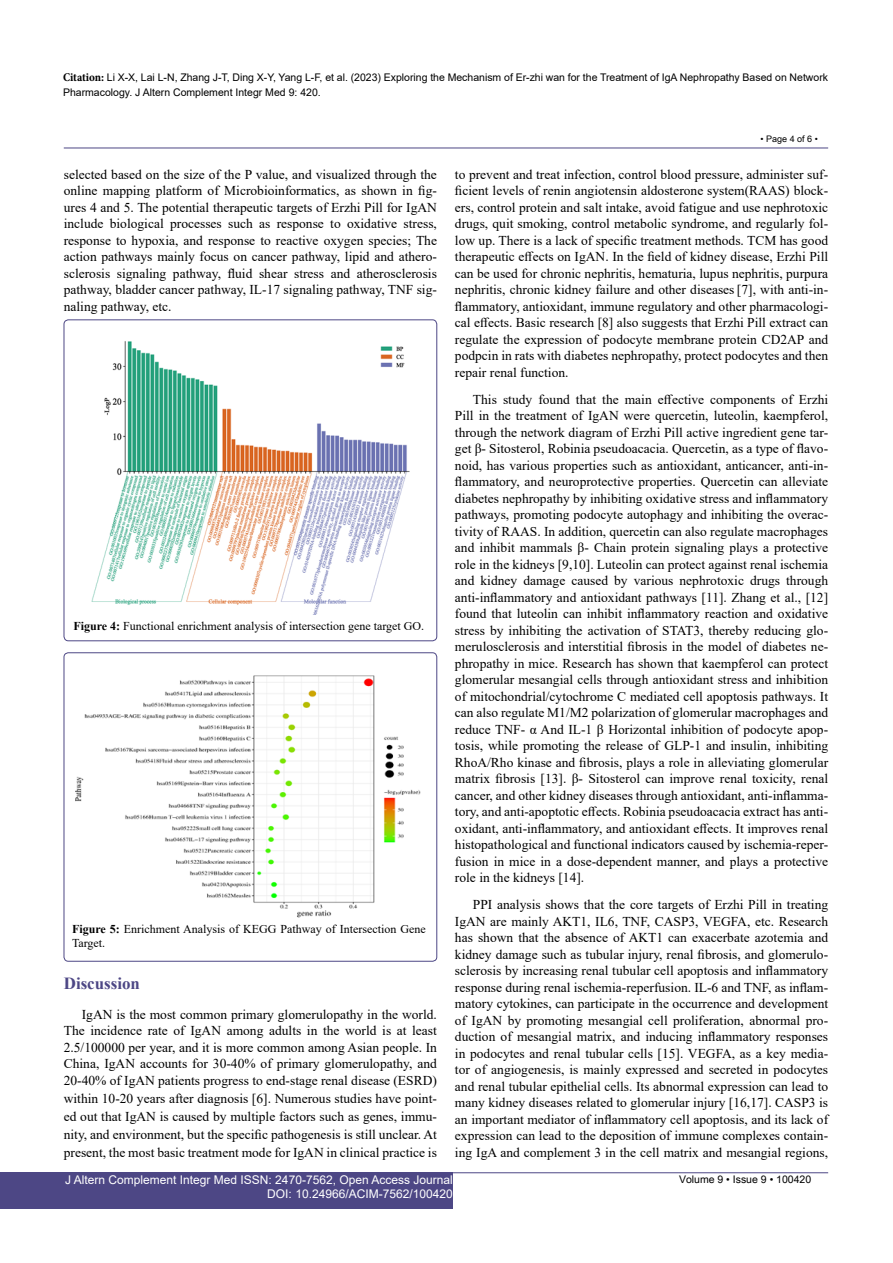
<style>
.page{position:relative;width:893px;height:1263px;background:#fff}
.page>*{position:absolute;margin:0;border:0;box-sizing:border-box;transform-origin:0 0}
.t1{font:700 16.95px "Times New Roman";color:#4d4785}
.t2{font:13.5px/16.5px "Times New Roman";color:#000;text-align:justify}
.t3{font:12px/13.5px "Times New Roman";color:#000}
.t4{font:12px/14.2px "Arial";color:#fff;text-align:right}
.t5{font:10.5px/15px "Arial";color:#000}
.t6{font:10.5px "Arial Unicode MS";color:#000}
.t7{font:9px "Arial Unicode MS";color:#000}
.s1{font-family:"Minion Pro";font-weight:700;font-stretch:condensed;font-size:12px}
.s2{font-weight:700}
</style>
<div class="page">
<hr style="left:64px;top:148px;width:764px;height:1px;background:#4d4785">
<hr style="left:64px;top:1172px;width:764px;height:1px;background:#4d4785">
<div style="left:0;top:1172px;width:453px;height:37px;background:#4d4785"></div>
<div style="left:64px;top:320px;width:373px;height:321px;border:1px solid #4d4785;border-radius:4px"></div>
<img style="left:91px;top:341px;width:319px;height:273px">
<div style="left:64px;top:653px;width:373px;height:308px;border:1px solid #4d4785;border-radius:4px"></div>
<img style="left:75px;top:675px;width:346px;height:243px">
<p class="t5" style="left:63px;top:69px;width:767px"><span class="s1">Citation:</span> Li X-X, Lai L-N, Zhang J-T, Ding X-Y, Yang L-F, et al. (2023) Exploring the Mechanism of Er-zhi wan for the Treatment of IgA Nephropathy Based on Network<br>Pharmacology. J Altern Complement Integr Med 9: 420.</p>
<p class="t7" style="left:760px;top:132px;width:59px">• Page 4 of 6 •</p>
<p class="t2" style="left:64px;top:166px;width:375px">selected based on the size of the P value, and visualized through the online mapping platform of Microbioinformatics, as shown in fig&shy;ures 4 and 5. The potential therapeutic targets of Erzhi Pill for IgAN include biological processes such as response to oxidative stress, response to hypoxia, and response to reactive oxygen species; The action pathways mainly focus on cancer pathway, lipid and athero&shy;sclerosis signaling pathway, fluid shear stress and atherosclerosis pathway, bladder cancer pathway, IL-17 signaling pathway, TNF sig&shy;naling pathway, etc.</p>
<p class="t3" style="left:73px;top:619px;width:352px"><span class="s2">Figure 4:</span> Functional enrichment analysis of intersection gene target GO.</p>
<p class="t3" style="left:72px;top:922px;width:355px"><span class="s2">Figure 5:</span> Enrichment Analysis of KEGG Pathway of Intersection Gene<br>Target.</p>
<p class="t1" style="left:64px;top:971px;width:78px">Discussion</p>
<p class="t2" style="left:64px;top:1006px;width:375px;text-indent:18px">IgAN is the most common primary glomerulopathy in the world.<br>The incidence rate of IgAN among adults in the world is at least 2.5/100000 per year, and it is more common among Asian people. In China, IgAN accounts for 30-40% of primary glomerulopathy, and 20-40% of IgAN patients progress to end-stage renal disease (ESRD)</p>
<p class="t2" style="left:64px;top:1089px;width:375px;line-height:18px">within 10-20 years after diagnosis [6]. Numerous studies have point&shy;ed out that IgAN is caused by multiple factors such as genes, immu&shy;nity, and environment, but the specific pathogenesis is still unclear. At present, the most basic treatment mode for IgAN in clinical practice is</p>
<p class="t2" style="left:455px;top:166px;width:375px">to prevent and treat infection, control blood pressure, administer suf&shy;ficient levels of renin angiotensin aldosterone system(RAAS) block&shy;ers, control protein and salt intake, avoid fatigue and use nephrotoxic drugs, quit smoking, control metabolic syndrome, and regularly fol&shy;low up. There is a lack of specific treatment methods. TCM has good therapeutic effects on IgAN. In the field of kidney disease, Erzhi Pill can be used for chronic nephritis, hematuria, lupus nephritis, purpura nephritis, chronic kidney failure and other diseases [7], with anti-in&shy;flammatory, antioxidant, immune regulatory and other pharmacologi&shy;cal effects. Basic research [8] also suggests that Erzhi Pill extract can regulate the expression of podocyte membrane protein CD2AP and podpcin in rats with diabetes nephropathy, protect podocytes and then repair renal function.</p>
<p class="t2" style="left:455px;top:391px;width:375px;text-indent:18px">This study found that the main effective components of Erzhi Pill in the treatment of IgAN were quercetin, luteolin, kaempferol, through the network diagram of Erzhi Pill active ingredient gene tar&shy;get β- Sitosterol, Robinia pseudoacacia. Quercetin, as a type of flavo&shy;noid, has various properties such as antioxidant, anticancer, anti-in&shy;flammatory, and neuroprotective properties. Quercetin can alleviate diabetes nephropathy by inhibiting oxidative stress and inflammatory pathways, promoting podocyte autophagy and inhibiting the overac&shy;tivity of RAAS. In addition, quercetin can also regulate macrophages and inhibit mammals β- Chain protein signaling plays a protective role in the kidneys [9,10]. Luteolin can protect against renal ischemia and kidney damage caused by various nephrotoxic drugs through anti-inflammatory and antioxidant pathways [11]. Zhang et al., [12] found that luteolin can inhibit inflammatory reaction and oxidative stress by inhibiting the activation of STAT3, thereby reducing glo&shy;merulosclerosis and interstitial fibrosis in the model of diabetes ne&shy;phropathy in mice. Research has shown that kaempferol can protect glomerular mesangial cells through antioxidant stress and inhibition of mitochondrial/cytochrome C mediated cell apoptosis pathways. It can also regulate M1/M2 polarization of glomerular macrophages and reduce TNF- α And IL-1 β Horizontal inhibition of podocyte apop&shy;tosis, while promoting the release of GLP-1 and insulin, inhibiting RhoA/Rho kinase and fibrosis, plays a role in alleviating glomerular matrix fibrosis [13]. β- Sitosterol can improve renal toxicity, renal cancer, and other kidney diseases through antioxidant, anti-inflamma&shy;tory, and anti-apoptotic effects. Robinia pseudoacacia extract has anti&shy;oxidant, anti-inflammatory, and antioxidant effects. It improves renal histopathological and functional indicators caused by ischemia-reper&shy;fusion in mice in a dose-dependent manner, and plays a protective role in the kidneys [14].</p>
<p class="t2" style="left:455px;top:896px;width:375px;text-indent:18px">PPI analysis shows that the core targets of Erzhi Pill in treating IgAN are mainly AKT1, IL6, TNF, CASP3, VEGFA, etc. Research has shown that the absence of AKT1 can exacerbate azotemia and kidney damage such as tubular injury, renal fibrosis, and glomerulo&shy;sclerosis by increasing renal tubular cell apoptosis and inflammatory response during renal ischemia-reperfusion. IL-6 and TNF, as inflam&shy;matory cytokines, can participate in the occurrence and development of IgAN by promoting mesangial cell proliferation, abnormal pro&shy;duction of mesangial matrix, and inducing inflammatory responses in podocytes and renal tubular cells [15]. VEGFA, as a key media&shy;tor of angiogenesis, is mainly expressed and secreted in podocytes and renal tubular epithelial cells. Its abnormal expression can lead to many kidney diseases related to glomerular injury [16,17]. CASP3 is an important mediator of inflammatory cell apoptosis, and its lack of expression can lead to the deposition of immune complexes contain&shy;ing IgA and complement 3 in the cell matrix and mesangial regions,</p>
<p class="t4" style="left:65px;top:1172px;width:389px">J Altern Complement Integr Med ISSN: 2470-7562, Open Access Journal<br>DOI: 10.24966/ACIM-7562/100420</p>
<p class="t6" style="left:679px;top:1172px;width:134px">Volume 9 • Issue 9 • 100420</p>
</div>
